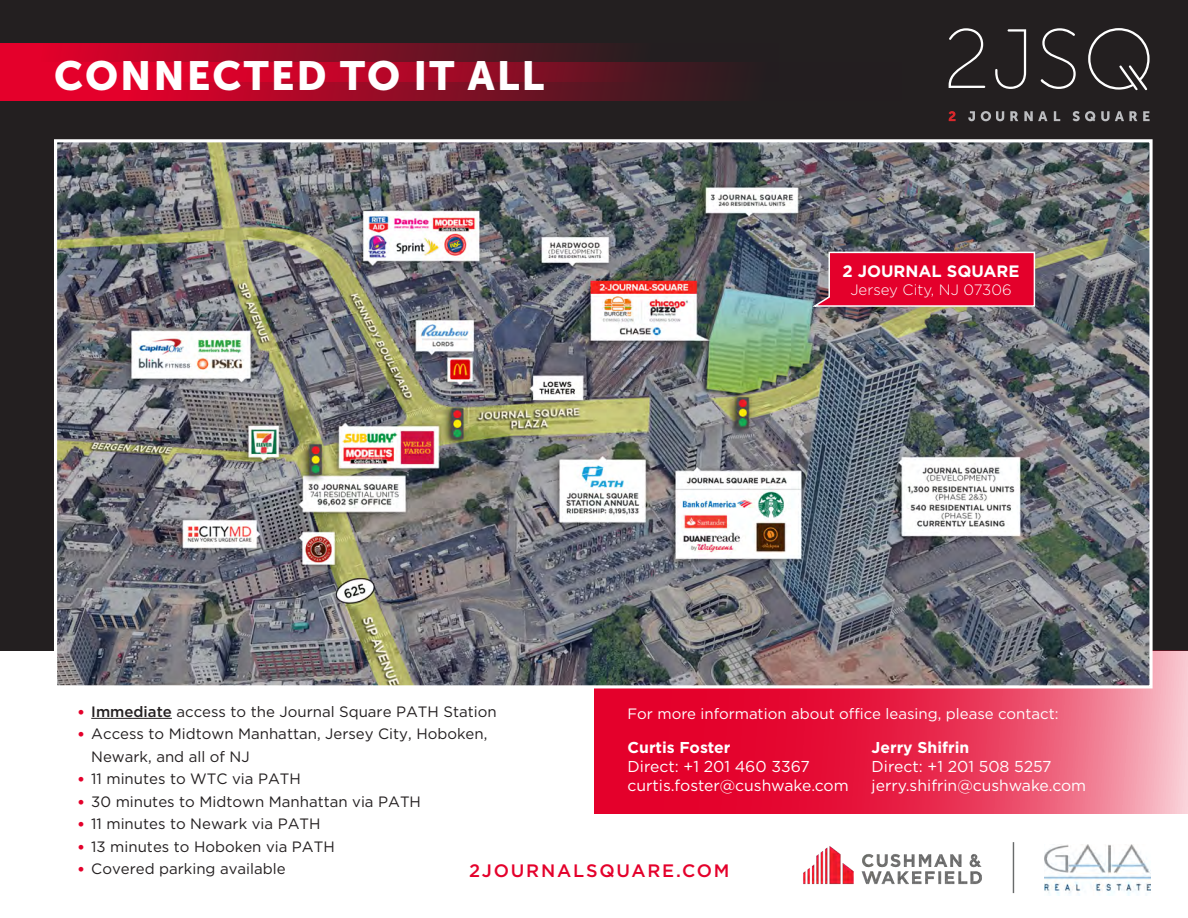
<style>
.page{position:relative;width:1188px;height:918px;background:#fff}
.page>*{position:absolute;margin:0;border:0;box-sizing:border-box;transform-origin:0 0}
.t1{font:40.5px "Museo Sans 900";letter-spacing:.05em;color:#fff}
.Pa0{font:500 18px "Gotham";letter-spacing:.1em;color:#e4002b}
.t2{font:700 16.5px "Gotham";color:#fff}
.t3{font:15.75px "Gotham";color:#fff}
.t4{font:700 15.75px "Gotham";color:#fff}
.t5{font:15px/22.5px "Gotham";color:#231f20}
.t6{font:15px "Gotham";color:#fff}
.t7{font:300 15px "Gotham";color:#fff}
.s1{font-family:"Museo Sans 300";font-size:16.5px;color:#e4002b}
.s2{font-weight:500}
</style>
<div class="page">
<div style="left:0;top:0;width:1188px;height:650px;background:#231f20"></div>
<svg style="left:594px;top:650px;width:594px;height:163px;background:#e93557"></svg>
<img style="left:58px;top:143px;width:1091px;height:541px">
<div style="left:54px;top:139px;width:1099px;height:549px;border:3px solid #fff"></div>
<hr style="left:91px;top:718px;width:81px;height:1px;background:#231f20">
<img style="left:803px;top:846px;width:179px;height:39px">
<img style="left:1045px;top:845px;width:105px;height:51px">
<hr style="left:1013px;top:842px;width:1px;height:51px;background:#686b6b">
<svg style="left:810px;top:251px;width:226px;height:57px;background:#d91c40"></svg>
<svg style="left:1088px;top:28px;width:62px;height:62px"></svg>
<svg style="left:995px;top:29px;width:31px;height:60px"></svg>
<svg style="left:1041px;top:28px;width:35px;height:61px"></svg>
<svg style="left:949px;top:28px;width:36px;height:60px"></svg>
<svg style="left:949px;top:111px;width:7px;height:10px"></svg>
<svg style="left:968px;top:111px;width:7px;height:10px"></svg>
<svg style="left:981px;top:111px;width:23px;height:10px"></svg>
<svg style="left:1010px;top:111px;width:8px;height:10px"></svg>
<svg style="left:1024px;top:111px;width:23px;height:10px"></svg>
<svg style="left:1054px;top:111px;width:6px;height:10px"></svg>
<svg style="left:1073px;top:111px;width:22px;height:10px"></svg>
<svg style="left:1101px;top:111px;width:36px;height:10px"></svg>
<svg style="left:1143px;top:111px;width:7px;height:10px"></svg>
<svg style="left:0;top:82px;width:732px;height:18px;background:#980b26"></svg>
<svg style="left:0;top:43px;width:735px;height:39px;background:#940c25"></svg>
<p class="t1" style="left:54px;top:52px;width:492px">CONNECTED TO IT ALL</p>
<p class="t2" style="left:843px;top:260px;width:178px">2 JOURNAL SQUARE</p>
<p class="t7" style="left:850px;top:280px;width:163px">Jersey City, NJ 07306</p>
<p class="t5" style="left:78px;top:700px;width:421px"><span class="s1">•</span> <span class="s2">Immediate</span> access to the Journal Square PATH Station</p>
<p class="t5" style="left:91px;top:722px;width:398px;text-indent:-14px"><span class="s1">•</span> Access to Midtown Manhattan, Jersey City, Hoboken,<br>Newark, and all of NJ</p>
<p class="t5" style="left:78px;top:767px;width:225px"><span class="s1">•</span> 11 minutes to WTC via PATH</p>
<p class="t5" style="left:78px;top:790px;width:345px"><span class="s1">•</span> 30 minutes to Midtown Manhattan via PATH</p>
<p class="t5" style="left:78px;top:812px;width:244px"><span class="s1">•</span> 11 minutes to Newark via PATH</p>
<p class="t5" style="left:78px;top:835px;width:259px"><span class="s1">•</span> 13 minutes to Hoboken via PATH</p>
<p class="t5" style="left:78px;top:857px;width:209px"><span class="s1">•</span> Covered parking available</p>
<p class="t6" style="left:628px;top:704px;width:433px">For more information about office leasing, please contact:</p>
<p class="t4" style="left:872px;top:737px;width:99px">Jerry Shifrin</p>
<p class="t3" style="left:872px;top:756px;width:182px">Direct: +1 201 508 5257</p>
<p class="t3" style="left:872px;top:775px;width:216px">jerry.shifrin@cushwake.com</p>
<p class="t4" style="left:628px;top:737px;width:104px">Curtis Foster</p>
<p class="t3" style="left:628px;top:756px;width:184px">Direct: +1 201 460 3367</p>
<p class="t3" style="left:628px;top:775px;width:223px">curtis.foster@cushwake.com</p>
<p class="Pa0" style="left:469px;top:858px;width:262px">2JOURNALSQUARE.COM</p>
</div>
